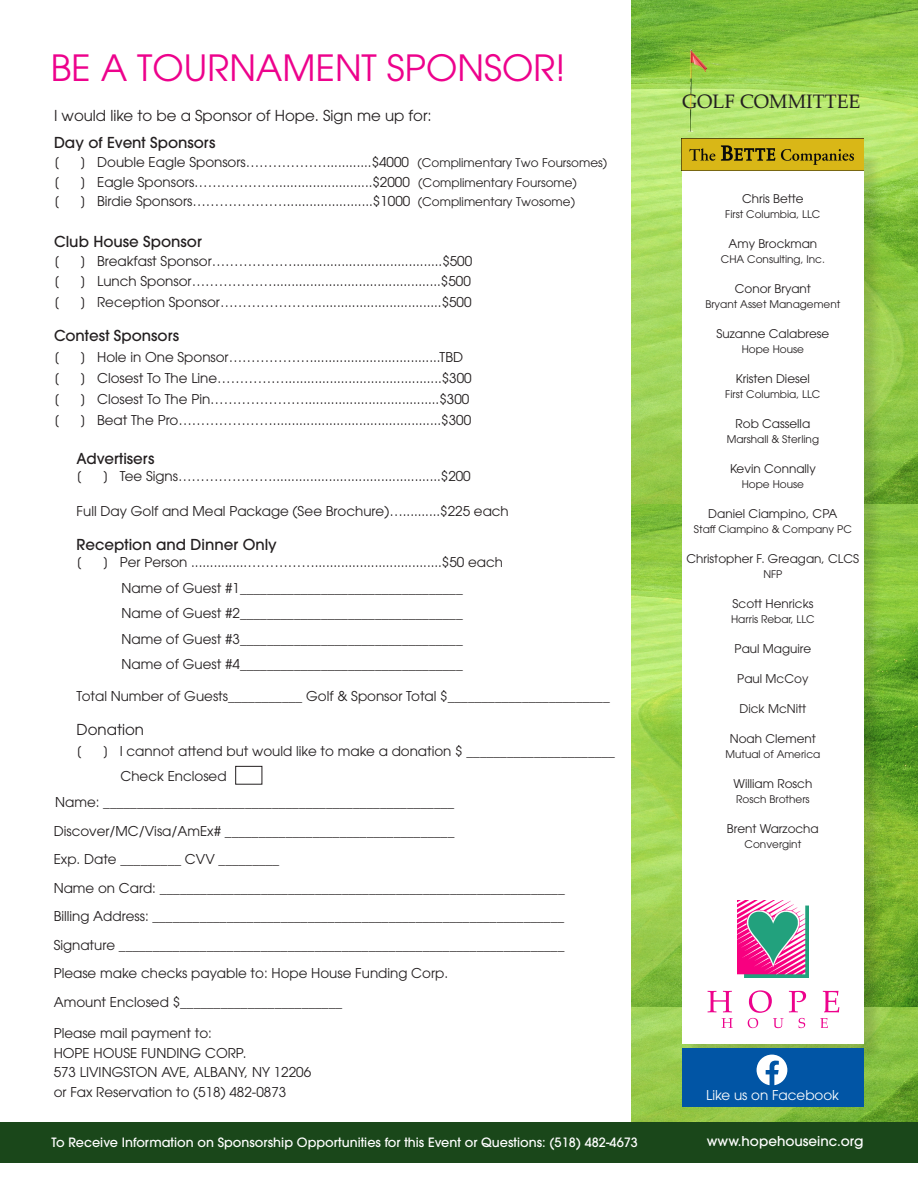
<style>
.page{position:relative;width:918px;height:1188px;background:#fff}
.page>*{position:absolute;margin:0;border:0;box-sizing:border-box;transform-origin:0 0}
.t1{font:36px "ITC Avant Garde Pro";color:#ed028c}
.t2{font:19.5px "Palatino Linotype";color:#231f20}
.t3{font:500 15px "ITC Avant Garde Pro";color:#231f20}
.t4{font:15px "ITC Avant Garde Pro";color:#231f20}
.t5{font:13.5px "ITC Avant Garde Pro";color:#231f20}
.t6{font:500 13.5px "ITC Avant Garde Pro";color:#fff}
.t7{font:13.5px "ITC Avant Garde Pro";color:#fff}
.t8{font:500 12.75px "ITC Avant Garde Pro";color:#fff}
.t9{font:12px "ITC Avant Garde Pro";color:#231f20}
.t10{font:10.5px "ITC Avant Garde Pro";color:#231f20}
.s1{font-size:12px}
</style>
<div class="page">
<img style="left:632px;top:1007px;width:286px;height:115px">
<img style="left:632px;top:0;width:286px;height:1007px">
<div style="left:684px;top:152px;width:198px;height:910px;background:#231f20;opacity:.15"></div>
<div style="left:682px;top:149px;width:182px;height:894px;background:#fff"></div>
<div style="left:682px;top:1048px;width:182px;height:58px;background:#0155a5"></div>
<img style="left:738px;top:901px;width:70px;height:77px">
<img style="left:682px;top:139px;width:182px;height:32px">
<div style="left:235px;top:766px;width:27px;height:19px;border:1px solid #231f20"></div>
<div style="left:0;top:1122px;width:918px;height:41px;background:#1a471a"></div>
<svg style="left:757px;top:1055px;width:30px;height:30px"></svg>
<svg style="left:708px;top:990px;width:131px;height:38px"></svg>
<p class="t1" style="left:51px;top:45px;width:517px">BE A TOURNAMENT SPONSOR!</p>
<p class="t4" style="left:54px;top:106px;width:379px">I would like to be a Sponsor of Hope. Sign me up for:</p>
<p class="t3" style="left:54px;top:133px;width:163px">Day of Event Sponsors</p>
<p class="t5" style="left:54px;top:154px;width:6px">[</p>
<p class="t5" style="left:81px;top:154px;width:528px">] Double Eagle Sponsors………………............$4000 <span class="s1">(Complimentary Two Foursomes)</span></p>
<p class="t5" style="left:54px;top:173px;width:6px">[</p>
<p class="t5" style="left:81px;top:173px;width:497px">] Eagle Sponsors………………..........................$2000 <span class="s1">(Complimentary Foursome)</span></p>
<p class="t5" style="left:54px;top:193px;width:6px">[</p>
<p class="t5" style="left:81px;top:193px;width:495px">] Birdie Sponsors………………….......................$1000 <span class="s1">(Complimentary Twosome)</span></p>
<p class="t3" style="left:54px;top:232px;width:149px">Club House Sponsor</p>
<p class="t5" style="left:54px;top:253px;width:6px">[</p>
<p class="t5" style="left:81px;top:253px;width:393px">] Breakfast Sponsor………………........................................$500</p>
<p class="t5" style="left:54px;top:272px;width:6px">[</p>
<p class="t5" style="left:81px;top:272px;width:391px">] Lunch Sponsor……………….............................................$500</p>
<p class="t5" style="left:54px;top:293px;width:6px">[</p>
<p class="t5" style="left:81px;top:293px;width:392px">] Reception Sponsor…………………..................................$500</p>
<p class="t3" style="left:54px;top:326px;width:127px">Contest Sponsors</p>
<p class="t5" style="left:54px;top:349px;width:6px">[</p>
<p class="t5" style="left:81px;top:349px;width:384px">] Hole in One Sponsor………………...................................TBD</p>
<p class="t5" style="left:54px;top:370px;width:6px">[</p>
<p class="t5" style="left:81px;top:370px;width:392px">] Closest To The Line……………..........................................$300</p>
<p class="t5" style="left:54px;top:391px;width:6px">[</p>
<p class="t5" style="left:81px;top:391px;width:390px">] Closest To The Pin…………………....................................$300</p>
<p class="t5" style="left:54px;top:412px;width:6px">[</p>
<p class="t5" style="left:81px;top:412px;width:392px">] Beat The Pro………………….............................................$300</p>
<p class="t3" style="left:77px;top:449px;width:79px">Advertisers</p>
<p class="t5" style="left:77px;top:468px;width:6px">[</p>
<p class="t5" style="left:104px;top:468px;width:368px">] Tee Signs………………….............................................$200</p>
<p class="t5" style="left:77px;top:502px;width:434px">Full Day Golf and Meal Package (See Brochure)…..........$225 each</p>
<p class="t3" style="left:77px;top:535px;width:202px">Reception and Dinner Only</p>
<p class="t5" style="left:77px;top:554px;width:6px">[</p>
<p class="t5" style="left:104px;top:554px;width:401px">] Per Person ...............……………..................................$50 each</p>
<p class="t5" style="left:122px;top:580px;width:343px">Name of Guest #1_________________________________</p>
<p class="t5" style="left:122px;top:605px;width:343px">Name of Guest #2_________________________________</p>
<p class="t5" style="left:122px;top:631px;width:343px">Name of Guest #3_________________________________</p>
<p class="t5" style="left:122px;top:656px;width:343px">Name of Guest #4_________________________________</p>
<p class="t5" style="left:77px;top:688px;width:535px">Total Number of Guests___________ Golf &amp; Sponsor Total $________________________</p>
<p class="t4" style="left:77px;top:721px;width:69px">Donation</p>
<p class="t5" style="left:77px;top:743px;width:6px">[</p>
<p class="t5" style="left:104px;top:743px;width:513px">] I cannot attend but would like to make a donation $ ______________________</p>
<p class="t5" style="left:55px;top:794px;width:401px">Name: ____________________________________________________</p>
<p class="t5" style="left:120px;top:768px;width:108px">Check Enclosed</p>
<p class="t5" style="left:54px;top:822px;width:402px">Discover/MC/Visa/AmEx# __________________________________</p>
<p class="t5" style="left:54px;top:851px;width:227px">Exp. Date _________ CVV _________</p>
<p class="t5" style="left:54px;top:879px;width:513px">Name on Card: ____________________________________________________________</p>
<p class="t5" style="left:54px;top:908px;width:512px">Billing Address: _____________________________________________________________</p>
<p class="t5" style="left:54px;top:936px;width:512px">Signature __________________________________________________________________</p>
<p class="t5" style="left:54px;top:965px;width:396px">Please make checks payable to: Hope House Funding Corp.</p>
<p class="t5" style="left:54px;top:993px;width:290px">Amount Enclosed $________________________</p>
<p class="t5" style="left:54px;top:1025px;width:160px">Please mail payment to:</p>
<p class="t5" style="left:54px;top:1044px;width:194px">HOPE HOUSE FUNDING CORP.</p>
<p class="t5" style="left:54px;top:1064px;width:259px">573 LIVINGSTON AVE, ALBANY, NY 12206</p>
<p class="t5" style="left:54px;top:1083px;width:234px">or Fax Reservation to (518) 482-0873</p>
<p class="t2" style="left:682px;top:88px;width:180px">GOLF COMMITTEE</p>
<p class="t9" style="left:742px;top:191px;width:63px">Chris Bette</p>
<p class="t10" style="left:725px;top:208px;width:97px">First Columbia, LLC</p>
<p class="t9" style="left:729px;top:236px;width:90px">Amy Brockman</p>
<p class="t10" style="left:721px;top:253px;width:106px">CHA Consulting, Inc.</p>
<p class="t9" style="left:735px;top:281px;width:78px">Conor Bryant</p>
<p class="t10" style="left:705px;top:298px;width:136px">Bryant Asset Management</p>
<p class="t9" style="left:716px;top:326px;width:114px">Suzanne Calabrese</p>
<p class="t10" style="left:742px;top:343px;width:64px">Hope House</p>
<p class="t9" style="left:736px;top:371px;width:76px">Kristen Diesel</p>
<p class="t10" style="left:725px;top:388px;width:97px">First Columbia, LLC</p>
<p class="t9" style="left:736px;top:416px;width:76px">Rob Cassella</p>
<p class="t10" style="left:727px;top:433px;width:94px">Marshall &amp; Sterling</p>
<p class="t9" style="left:730px;top:461px;width:87px">Kevin Connally</p>
<p class="t10" style="left:742px;top:478px;width:64px">Hope House</p>
<p class="t9" style="left:708px;top:506px;width:131px">Daniel Ciampino, CPA</p>
<p class="t10" style="left:694px;top:523px;width:160px">Staff Ciampino &amp; Company PC</p>
<p class="t9" style="left:687px;top:551px;width:174px">Christopher F. Greagan, CLCS</p>
<p class="t10" style="left:763px;top:568px;width:21px">NFP</p>
<p class="t9" style="left:732px;top:596px;width:83px">Scott Henricks</p>
<p class="t10" style="left:731px;top:613px;width:85px">Harris Rebar, LLC</p>
<p class="t9" style="left:735px;top:641px;width:78px">Paul Maguire</p>
<p class="t9" style="left:737px;top:671px;width:73px">Paul McCoy</p>
<p class="t9" style="left:740px;top:701px;width:68px">Dick McNitt</p>
<p class="t9" style="left:730px;top:731px;width:87px">Noah Clement</p>
<p class="t10" style="left:725px;top:748px;width:96px">Mutual of America</p>
<p class="t9" style="left:733px;top:776px;width:80px">William Rosch</p>
<p class="t10" style="left:736px;top:793px;width:75px">Rosch Brothers</p>
<p class="t9" style="left:727px;top:821px;width:93px">Brent Warzocha</p>
<p class="t10" style="left:745px;top:838px;width:58px">Convergint</p>
<p class="t7" style="left:706px;top:1087px;width:134px">Like us on Facebook</p>
<p class="t8" style="left:51px;top:1134px;width:588px">To Receive Information on Sponsorship Opportunities for this Event or Questions: (518) 482-4673</p>
<p class="t6" style="left:707px;top:1133px;width:158px">www.hopehouseinc.org</p>
</div>
